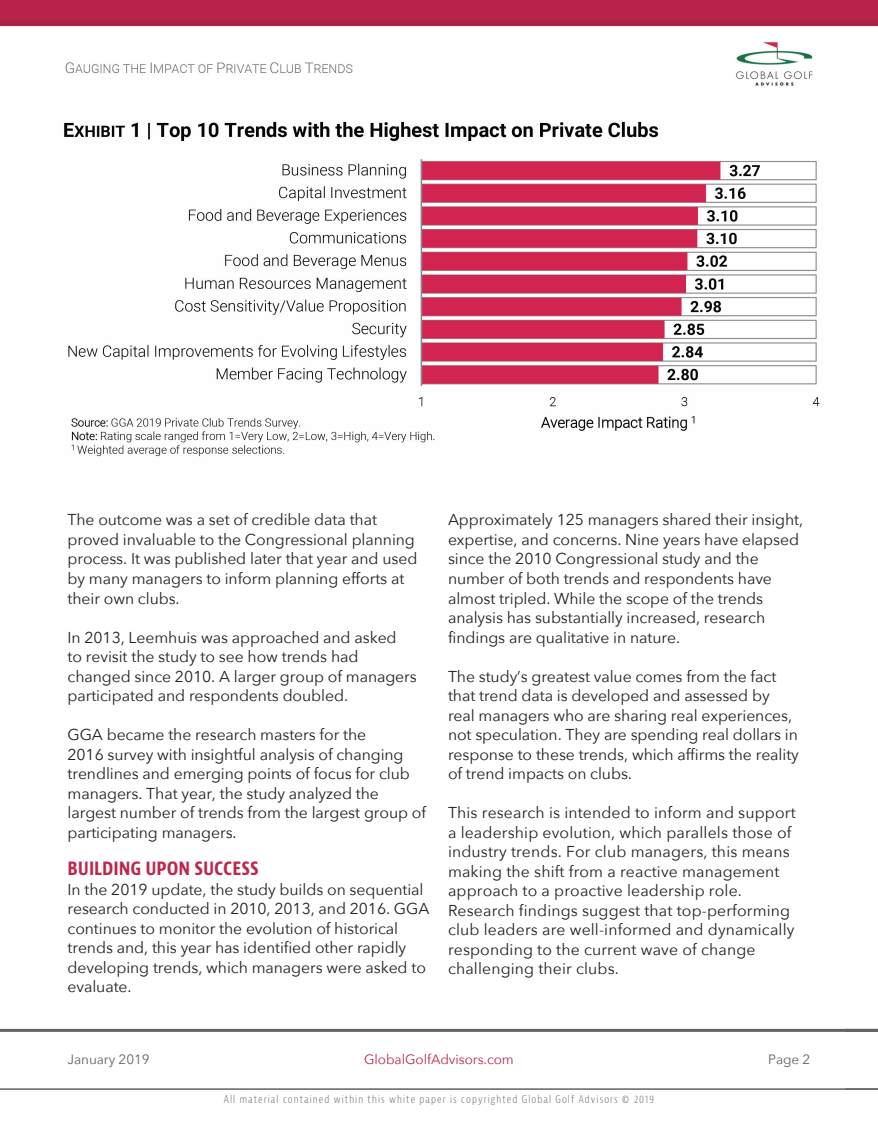
<style>
.page{position:relative;width:878px;height:1148px;background:#fff}
.page>*{position:absolute;margin:0;border:0;box-sizing:border-box;transform-origin:0 0}
.White_Paper_Section{font:700 condensed 19.5px "Bernina Sans";color:#bd284d}
.White_Paper_Body_Cop{font:15.75px/19.5px "Avenir Next";letter-spacing:-.005em;color:#231f20}
.White_Paper_Body_Cop-2{font:13.5px "Avenir Next";letter-spacing:-.005em;color:#bd284d}
.White_Paper_Body_Cop-3{font:13.5px "Avenir Next";letter-spacing:-.005em;color:#636366}
.White_Paper_Photo_Cr{font:300 condensed 10.5px "Bernina Sans";letter-spacing:.1em;color:#6c6d70}
</style>
<div class="page">
<hr style="left:0;top:1088px;width:878px;height:1px;background:#636366">
<hr style="left:0;top:1028px;width:878px;height:3px;background:#636366">
<img style="left:0;top:0;width:878px;height:86px">
<img style="left:64px;top:121px;width:756px;height:336px">
<p class="White_Paper_Body_Cop" style="left:68px;top:509px;width:351px">The outcome was a set of credible data that proved invaluable to the Congressional planning process. It was published later that year and used by many managers to inform planning efforts at their own clubs.</p>
<p class="White_Paper_Body_Cop" style="left:68px;top:626px;width:351px">In 2013, Leemhuis was approached and asked<br>to revisit the study to see how trends had changed since 2010. A larger group of managers participated and respondents doubled.</p>
<p class="White_Paper_Body_Cop" style="left:68px;top:724px;width:360px">GGA became the research masters for the<br>2016 survey with insightful analysis of changing trendlines and emerging points of focus for club managers. That year, the study analyzed the largest number of trends from the largest group of participating managers.</p>
<p class="White_Paper_Section" style="left:68px;top:856px;width:193px">BUILDING UPON SUCCESS</p>
<p class="White_Paper_Body_Cop" style="left:68px;top:878px;width:363px">In the 2019 update, the study builds on sequential research conducted in 2010, 2013, and 2016. GGA continues to monitor the evolution of historical trends and, this year has identified other rapidly developing trends, which managers were asked to evaluate.</p>
<p class="White_Paper_Body_Cop" style="left:448px;top:509px;width:357px">Approximately 125 managers shared their insight, expertise, and concerns. Nine years have elapsed since the 2010 Congressional study and the number of both trends and respondents have almost tripled. While the scope of the trends analysis has substantially increased, research findings are qualitative in nature.</p>
<p class="White_Paper_Body_Cop" style="left:448px;top:665px;width:352px">The study’s greatest value comes from the fact that trend data is developed and assessed by real managers who are sharing real experiences, not speculation. They are spending real dollars in response to these trends, which affirms the reality of trend impacts on clubs.</p>
<p class="White_Paper_Body_Cop" style="left:448px;top:802px;width:349px">This research is intended to inform and support a leadership evolution, which parallels those of industry trends. For club managers, this means making the shift from a reactive management approach to a proactive leadership role.<br>Research findings suggest that top-performing club leaders are well-informed and dynamically responding to the current wave of change challenging their clubs.</p>
<p class="White_Paper_Body_Cop-3" style="left:68px;top:1047px;width:84px">January 2019</p>
<p class="White_Paper_Body_Cop-2" style="left:364px;top:1047px;width:151px">GlobalGolfAdvisors.com</p>
<p class="White_Paper_Body_Cop-3" style="left:768px;top:1047px;width:44px">Page 2</p>
<p class="White_Paper_Photo_Cr" style="left:224px;top:1092px;width:431px">All material contained within this white paper is copyrighted Global Golf Advisors © 2019</p>
</div>
